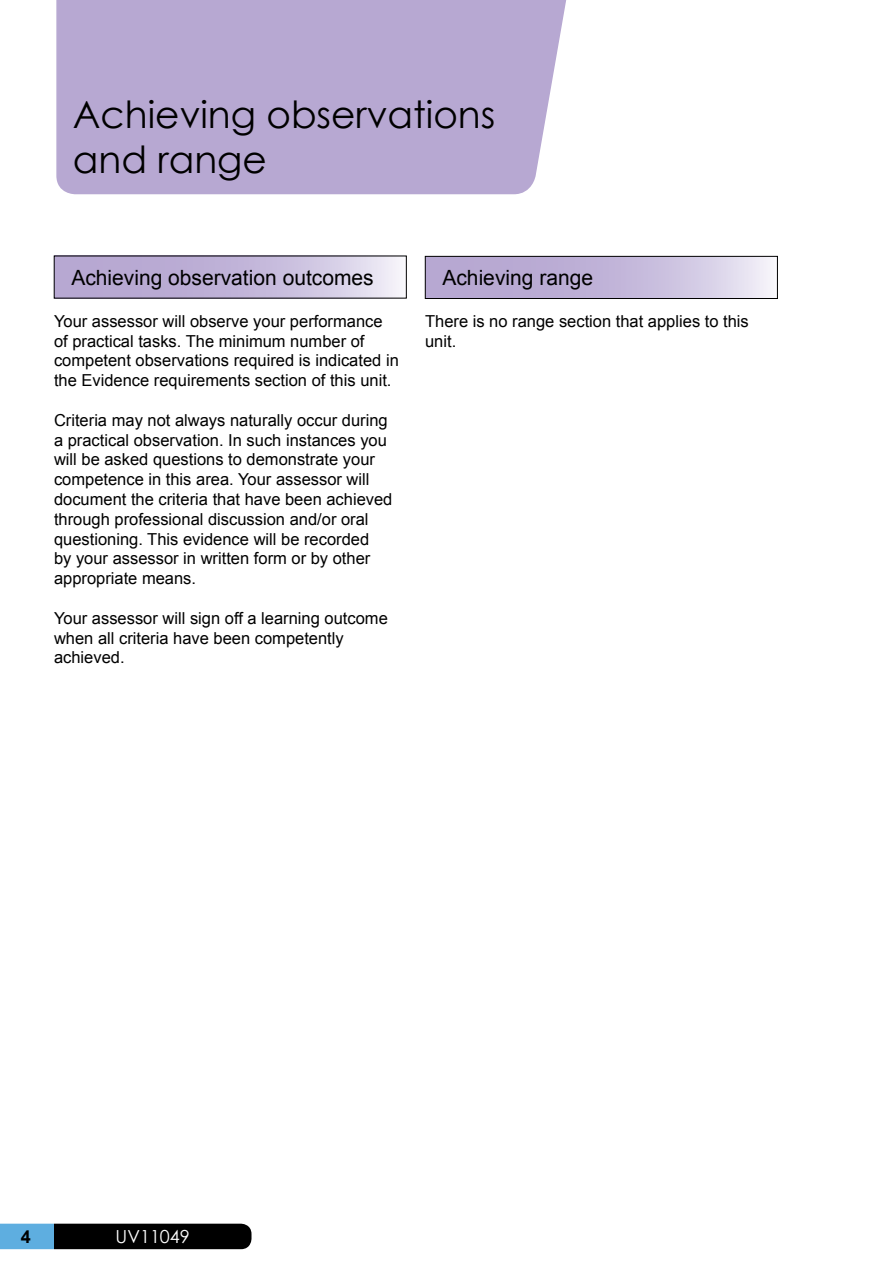
<style>
.page{position:relative;width:893px;height:1263px;background:#fff}
.page>*{position:absolute;margin:0;border:0;box-sizing:border-box;transform-origin:0 0}
.t1{font:37.5px/45px "Century Gothic";color:#000}
.t2{font:21px "Arial";color:#000}
.t3{font:18px "Century Gothic";color:#fff}
.t4{font:700 18px "Arial";color:#000}
.t5{font:16.5px/19.8px "Arial";color:#000}
</style>
<div class="page">
<svg style="left:56px;top:258px;width:344px;height:38px;background:#c6bbdc"></svg>
<svg style="left:427px;top:258px;width:344px;height:39px;background:#c6bbdc"></svg>
<div style="left:425px;top:256px;width:353px;height:43px;border:1px solid #000"></div>
<div style="left:56px;top:0;width:511px;height:195px;background:#b7a8d2"></div>
<svg style="left:0;top:1224px;width:251px;height:25px;background:#152631"></svg>
<h1 class="t1" style="left:73px;top:91px;width:424px">Achieving observations and range</h1>
<p class="t2" style="left:71px;top:264px;width:304px">Achieving observation outcomes</p>
<p class="t2" style="left:442px;top:264px;width:152px">Achieving range</p>
<p class="t5" style="left:54px;top:311px;width:346px">Your assessor will observe your performance of practical tasks. The minimum number of competent observations required is indicated in the Evidence requirements section of this unit.</p>
<p class="t5" style="left:54px;top:410px;width:340px">Criteria may not always naturally occur during a practical observation. In such instances you will be asked questions to demonstrate your competence in this area. Your assessor will document the criteria that have been achieved through professional discussion and/or oral questioning. This evidence will be recorded<br>by your assessor in written form or by other appropriate means.</p>
<p class="t5" style="left:54px;top:608px;width:335px">Your assessor will sign off a learning outcome when all criteria have been competently achieved.</p>
<p class="t5" style="left:425px;top:312px;width:325px">There is no range section that applies to this unit.</p>
<p class="t4" style="left:21px;top:1225px;width:12px">4</p>
<p class="t3" style="left:116px;top:1223px;width:76px">UV11049</p>
</div>
